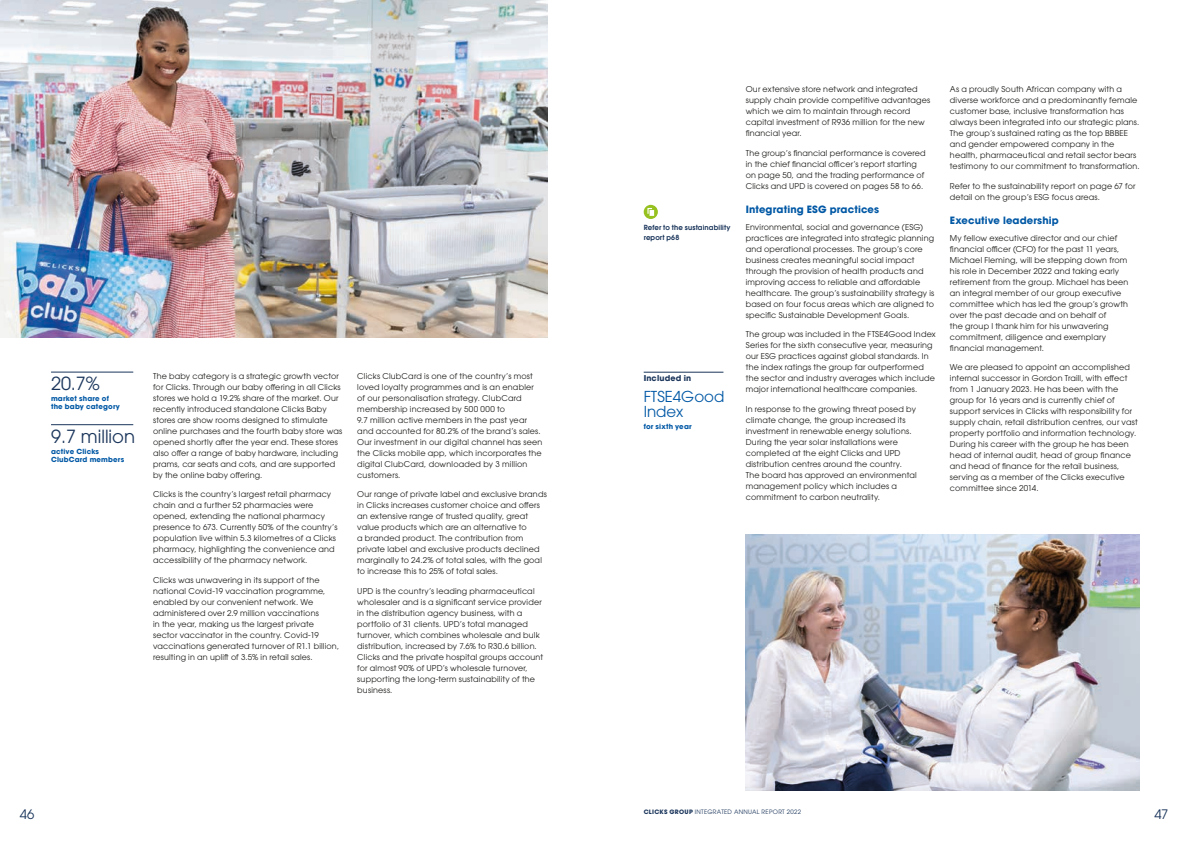
<style>
.page{position:relative;width:1191px;height:842px;background:#fff}
.page>*{position:absolute;margin:0;border:0;box-sizing:border-box;transform-origin:0 0}
.t1{font:18px "ITC Avant Garde Pro";color:#1a355b}
.t2{font:15px/15px "ITC Avant Garde Pro";color:#0058a5}
.t3{font:13px "ITC Avant Garde Pro";color:#1a355b}
.t4{font:700 10px "ITC Avant Garde Pro";letter-spacing:.01em;color:#0058a5}
.t5{font:8px/11px "ITC Avant Garde Pro";letter-spacing:.02em;color:#1d1d1b}
.t6{font:700 8px "ITC Avant Garde Pro";letter-spacing:.02em;color:#1a355b}
.t7{font:700 7px/8px "ITC Avant Garde Pro";letter-spacing:.025em;color:#0058a5}
.t8{font:600 7px/9.2px "ITC Avant Garde Pro";letter-spacing:.02em;color:#1a355b}
.t9{font:6px "ITC Avant Garde Pro";letter-spacing:.045em;color:#1a355b}
.s1{font-weight:700}
</style>
<div class="page">
<img style="left:0;top:0;width:547px;height:337px">
<svg style="left:643px;top:205px;width:15px;height:14px"></svg>
<hr style="left:643px;top:372px;width:80px;height:1px;background:#1a355b">
<hr style="left:51px;top:424px;width:82px;height:1px;background:#1a355b">
<hr style="left:51px;top:372px;width:82px;height:1px;background:#1a355b">
<img style="left:746px;top:534px;width:394px;height:256px">
<h1 class="t1" style="left:51px;top:373px;width:50px">20.7%</h1>
<p class="t7" style="left:51px;top:395px;width:70px">market share of the baby category</p>
<h1 class="t1" style="left:51px;top:425px;width:85px">9.7 million</h1>
<p class="t7" style="left:51px;top:447px;width:75px">active Clicks<br>ClubCard members</p>
<p class="t5" style="left:153px;top:370px;width:191px">The baby category is a strategic growth vector for Clicks. Through our baby offering in all Clicks stores we hold a 19.2% share of the market. Our recently introduced standalone Clicks Baby stores are show rooms designed to stimulate online purchases and the fourth baby store was opened shortly after the year end. These stores also offer a range of baby hardware, including prams, car seats and cots, and are supported by the online baby offering.</p>
<p class="t5" style="left:153px;top:489px;width:186px">Clicks is the country’s largest retail pharmacy chain and a further 52 pharmacies were opened, extending the national pharmacy presence to 673. Currently 50% of the country’s population live within 5.3 kilometres of a Clicks pharmacy, highlighting the convenience and accessibility of the pharmacy network.</p>
<p class="t5" style="left:153px;top:574px;width:188px">Clicks was unwavering in its support of the national Covid-19 vaccination programme, enabled by our convenient network. We administered over 2.9 million vaccinations<br>in the year, making us the largest private sector vaccinator in the country. Covid-19 vaccinations generated turnover of R1.1 billion, resulting in an uplift of 3.5% in retail sales.</p>
<p class="t5" style="left:357px;top:370px;width:186px">Clicks ClubCard is one of the country’s most loved loyalty programmes and is an enabler of our personalisation strategy. ClubCard membership increased by 500 000 to<br>9.7 million active members in the past year and accounted for 80.2% of the brand’s sales.<br>Our investment in our digital channel has seen the Clicks mobile app, which incorporates the digital ClubCard, downloaded by 3 million customers.</p>
<p class="t5" style="left:357px;top:489px;width:191px">Our range of private label and exclusive brands in Clicks increases customer choice and offers an extensive range of trusted quality, great value products which are an alternative to<br>a branded product. The contribution from private label and exclusive products declined marginally to 24.2% of total sales, with the goal to increase this to 25% of total sales.</p>
<p class="t5" style="left:357px;top:585px;width:187px">UPD is the country’s leading pharmaceutical wholesaler and is a significant service provider in the distribution agency business, with a portfolio of 31 clients. UPD’s total managed turnover, which combines wholesale and bulk distribution, increased by 7.6% to R30.6 billion.<br>Clicks and the private hospital groups account for almost 90% of UPD’s wholesale turnover, supporting the long-term sustainability of the business.</p>
<p class="t8" style="left:643px;top:223px;width:88px">Refer to the sustainability report p68</p>
<p class="t6" style="left:643px;top:373px;width:49px">Included in</p>
<h2 class="t2" style="left:643px;top:389px;width:82px">FTSE4Good<br>Index</h2>
<p class="t7" style="left:643px;top:422px;width:49px">for sixth year</p>
<p class="t5" style="left:746px;top:84px;width:186px">Our extensive store network and integrated supply chain provide competitive advantages which we aim to maintain through record capital investment of R936 million for the new financial year.</p>
<p class="t5" style="left:746px;top:147px;width:181px">The group’s financial performance is covered in the chief financial officer’s report starting on page 50, and the trading performance of Clicks and UPD is covered on pages 58 to 66.</p>
<p class="t4" style="left:746px;top:203px;width:135px">Integrating ESG practices</p>
<p class="t5" style="left:746px;top:221px;width:190px">Environmental, social and governance (ESG) practices are integrated into strategic planning and operational processes. The group’s core business creates meaningful social impact through the provision of health products and improving access to reliable and affordable healthcare. The group’s sustainability strategy is based on four focus areas which are aligned to specific Sustainable Development Goals.</p>
<p class="t5" style="left:746px;top:329px;width:191px">The group was included in the FTSE4Good Index Series for the sixth consecutive year, measuring our ESG practices against global standards. In the index ratings the group far outperformed the sector and industry averages which include major international healthcare companies.</p>
<p class="t5" style="left:746px;top:403px;width:172px">In response to the growing threat posed by climate change, the group increased its investment in renewable energy solutions.<br>During the year solar installations were completed at the eight Clicks and UPD distribution centres around the country.<br>The board has approved an environmental management policy which includes a commitment to carbon neutrality.</p>
<p class="t5" style="left:950px;top:84px;width:191px">As a proudly South African company with a diverse workforce and a predominantly female customer base, inclusive transformation has always been integrated into our strategic plans.<br>The group’s sustained rating as the top BBBEE and gender empowered company in the health, pharmaceutical and retail sector bears testimony to our commitment to transformation.</p>
<p class="t5" style="left:950px;top:180px;width:187px">Refer to the sustainability report on page 67 for detail on the group’s ESG focus areas.</p>
<p class="t4" style="left:950px;top:214px;width:110px">Executive leadership</p>
<p class="t5" style="left:950px;top:232px;width:180px">My fellow executive director and our chief financial officer (CFO) for the past 11 years, Michael Fleming, will be stepping down from his role in December 2022 and taking early retirement from the group. Michael has been an integral member of our group executive committee which has led the group’s growth over the past decade and on behalf of<br>the group I thank him for his unwavering commitment, diligence and exemplary financial management.</p>
<p class="t5" style="left:950px;top:362px;width:189px">We are pleased to appoint an accomplished internal successor in Gordon Traill, with effect from 1 January 2023. He has been with the group for 16 years and is currently chief of support services in Clicks with responsibility for supply chain, retail distribution centres, our vast property portfolio and information technology.<br>During his career with the group he has been head of internal audit, head of group finance and head of finance for the retail business, serving as a member of the Clicks executive committee since 2014.</p>
<p class="t9" style="left:643px;top:808px;width:159px"><span class="s1">CLICKS GROUP</span> INTEGRATED ANNUAL REPORT 2022</p>
<h3 class="t3" style="left:20px;top:806px;width:16px">46</h3>
<h3 class="t3" style="left:1154px;top:806px;width:15px">47</h3>
</div>
